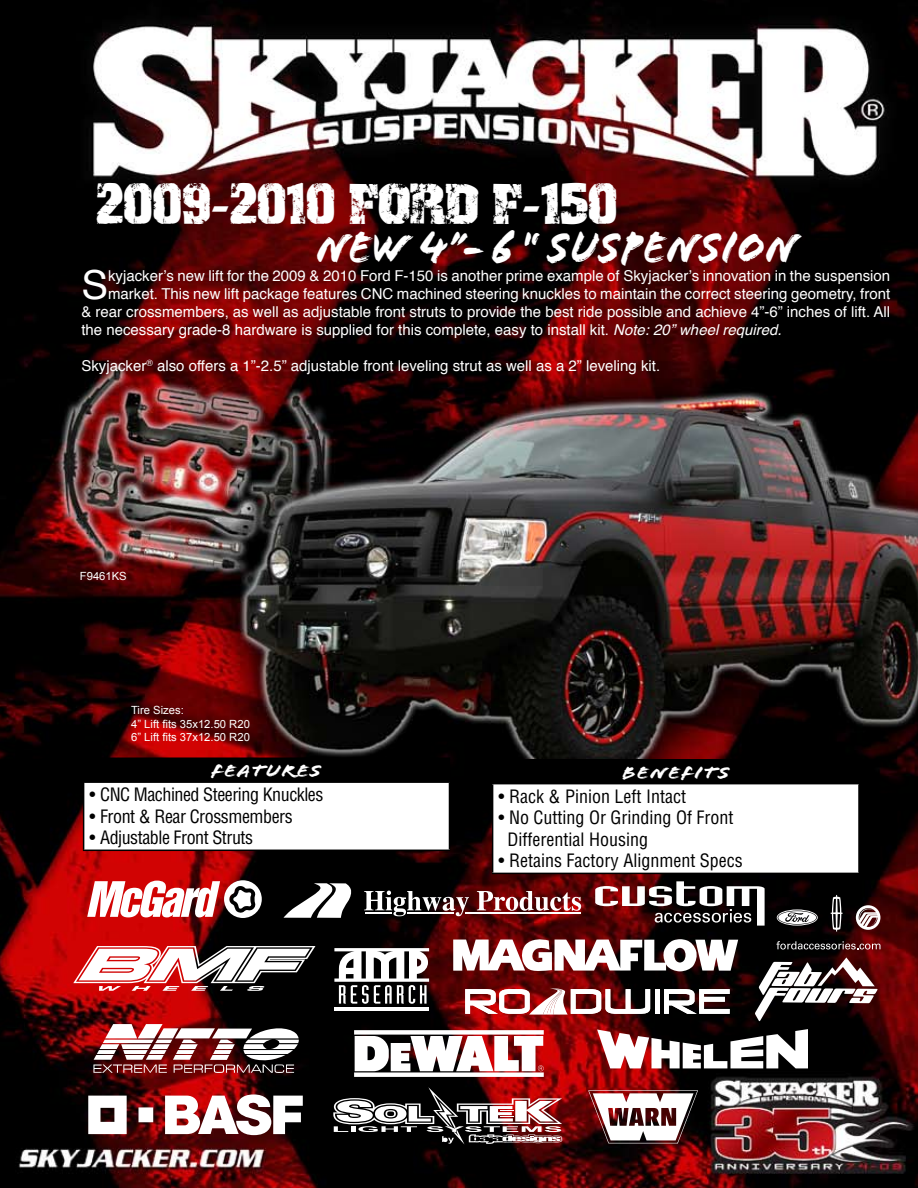
<style>
.page{position:relative;width:918px;height:1188px;background:#fff}
.page>*{position:absolute;margin:0;border:0;box-sizing:border-box;transform-origin:0 0}
.t1{font:49.2px "Distress";letter-spacing:-.04em;color:#fff}
.t2{font:46.65px "Flood Std";letter-spacing:.02em;color:#fff;scale:.91 1}
.t3{font:40.05px "Helvetica";color:#fff}
.t4{font:condensed 18px/21.6px "Helvetica LT Std";color:#000}
.t5{font:condensed 18px "Helvetica LT Std";letter-spacing:-.025em;color:#000}
.t6{font:18px "Flood Std";letter-spacing:.05em;color:#fff;scale:1.25 1}
.t7{font:15px "Helvetica";color:#fff}
.t8{font:11.25px/13.5px "Arial";color:#fff}
.s1{font-style:italic}
</style>
<div class="page">
<img style="left:0;top:0;width:918px;height:1188px">
<div style="left:493px;top:760px;width:366px;height:24px;background:#000"></div>
<div style="left:493px;top:784px;width:366px;height:89px;background:#fff"></div>
<hr style="left:492px;top:759px;width:368px;height:1px;background:#000">
<svg style="left:492px;top:760px;width:1px;height:23px"></svg>
<hr style="left:858px;top:760px;width:2px;height:23px;background:#000">
<hr style="left:492px;top:783px;width:368px;height:1px;background:#000">
<hr style="left:492px;top:784px;width:1px;height:89px;background:#000">
<hr style="left:858px;top:784px;width:2px;height:89px;background:#000">
<hr style="left:492px;top:873px;width:368px;height:1px;background:#000">
<div style="left:84px;top:758px;width:365px;height:24px;background:#000"></div>
<div style="left:84px;top:782px;width:365px;height:68px;background:#fff"></div>
<hr style="left:83px;top:758px;width:367px;height:1px;background:#000">
<svg style="left:83px;top:759px;width:1px;height:22px"></svg>
<svg style="left:449px;top:759px;width:1px;height:22px"></svg>
<hr style="left:83px;top:781px;width:367px;height:2px;background:#000">
<hr style="left:83px;top:783px;width:1px;height:67px;background:#000">
<hr style="left:449px;top:783px;width:1px;height:67px;background:#000">
<hr style="left:83px;top:850px;width:367px;height:1px;background:#000">
<svg style="left:87px;top:880px;width:175px;height:38px"></svg>
<svg style="left:453px;top:939px;width:285px;height:33px"></svg>
<svg style="left:755px;top:957px;width:123px;height:65px"></svg>
<svg style="left:588px;top:1090px;width:110px;height:53px"></svg>
<svg style="left:284px;top:883px;width:68px;height:35px"></svg>
<svg style="left:364px;top:891px;width:105px;height:25px"></svg>
<svg style="left:477px;top:891px;width:104px;height:20px"></svg>
<hr style="left:365px;top:912px;width:27px;height:2px;background:#fff">
<hr style="left:407px;top:912px;width:47px;height:2px;background:#fff">
<hr style="left:465px;top:912px;width:115px;height:2px;background:#fff">
<svg style="left:595px;top:881px;width:170px;height:45px"></svg>
<svg style="left:776px;top:941px;width:104px;height:9px"></svg>
<svg style="left:856px;top:905px;width:24px;height:25px"></svg>
<svg style="left:777px;top:909px;width:41px;height:17px"></svg>
<svg style="left:831px;top:895px;width:12px;height:37px"></svg>
<svg style="left:73px;top:946px;width:242px;height:45px"></svg>
<svg style="left:93px;top:1024px;width:206px;height:49px"></svg>
<svg style="left:333px;top:1087px;width:229px;height:58px"></svg>
<svg style="left:597px;top:1029px;width:211px;height:39px"></svg>
<svg style="left:334px;top:948px;width:95px;height:56px"></svg>
<hr style="left:334px;top:1007px;width:95px;height:3px;background:#fff">
<svg style="left:165px;top:1094px;width:138px;height:41px"></svg>
<svg style="left:88px;top:1096px;width:65px;height:38px"></svg>
<div style="left:655px;top:989px;width:5px;height:25px;background:#fff"></div>
<svg style="left:664px;top:989px;width:66px;height:25px"></svg>
<svg style="left:465px;top:988px;width:185px;height:27px"></svg>
<svg style="left:354px;top:1030px;width:190px;height:47px"></svg>
<h1 class="t1" style="left:95px;top:178px;width:525px">2009-2010 FORD F-150</h1>
<h2 class="t2" style="left:317px;top:221px;width:530px">New 4”- 6 " SUSPENSION</h2>
<h3 class="t3" style="left:81px;top:254px;width:28px">S</h3>
<p class="t7" style="left:108px;top:264px;width:784px">kyjacker’s new lift for the 2009 &amp; 2010 Ford F-150 is another prime example of Skyjacker’s innovation in the suspension</p>
<p class="t7" style="left:108px;top:282px;width:784px">market. This new lift package features CNC machined steering knuckles to maintain the correct steering geometry, front</p>
<p class="t7" style="left:81px;top:300px;width:810px">&amp; rear crossmembers, as well as adjustable front struts to provide the best ride possible and achieve 4”-6” inches of lift. All</p>
<p class="t7" style="left:81px;top:318px;width:702px">the necessary grade-8 hardware is supplied for this complete, easy to install kit. <span class="s1">Note: 20” wheel required.</span></p>
<p class="t7" style="left:81px;top:354px;width:580px">Skyjacker<sup>®</sup> also offers a 1”-2.5” adjustable front leveling strut as well as a 2” leveling kit.</p>
<p class="t8" style="left:80px;top:569px;width:48px">F9461KS</p>
<p class="t8" style="left:131px;top:703px;width:120px">Tire Sizes:<br>4” Lift fits 35x12.50 R20<br>6” Lift fits 37x12.50 R20</p>
<p class="t6" style="left:212px;top:760px;width:90px">FEATURES</p>
<p class="t5" style="left:90px;top:783px;width:235px">• CNC Machined Steering Knuckles</p>
<p class="t5" style="left:90px;top:805px;width:205px">• Front &amp; Rear Crossmembers</p>
<p class="t5" style="left:90px;top:826px;width:165px">• Adjustable Front Struts</p>
<p class="t6" style="left:622px;top:762px;width:88px">BENEFITS</p>
<p class="t4" style="left:499px;top:785px;width:189px">• Rack &amp; Pinion Left Intact</p>
<p class="t4" style="left:508px;top:807px;width:227px;text-indent:-9px">• No Cutting Or Grinding Of Front<br>Differential Housing</p>
<p class="t4" style="left:499px;top:850px;width:246px">• Retains Factory Alignment Specs</p>
</div>
